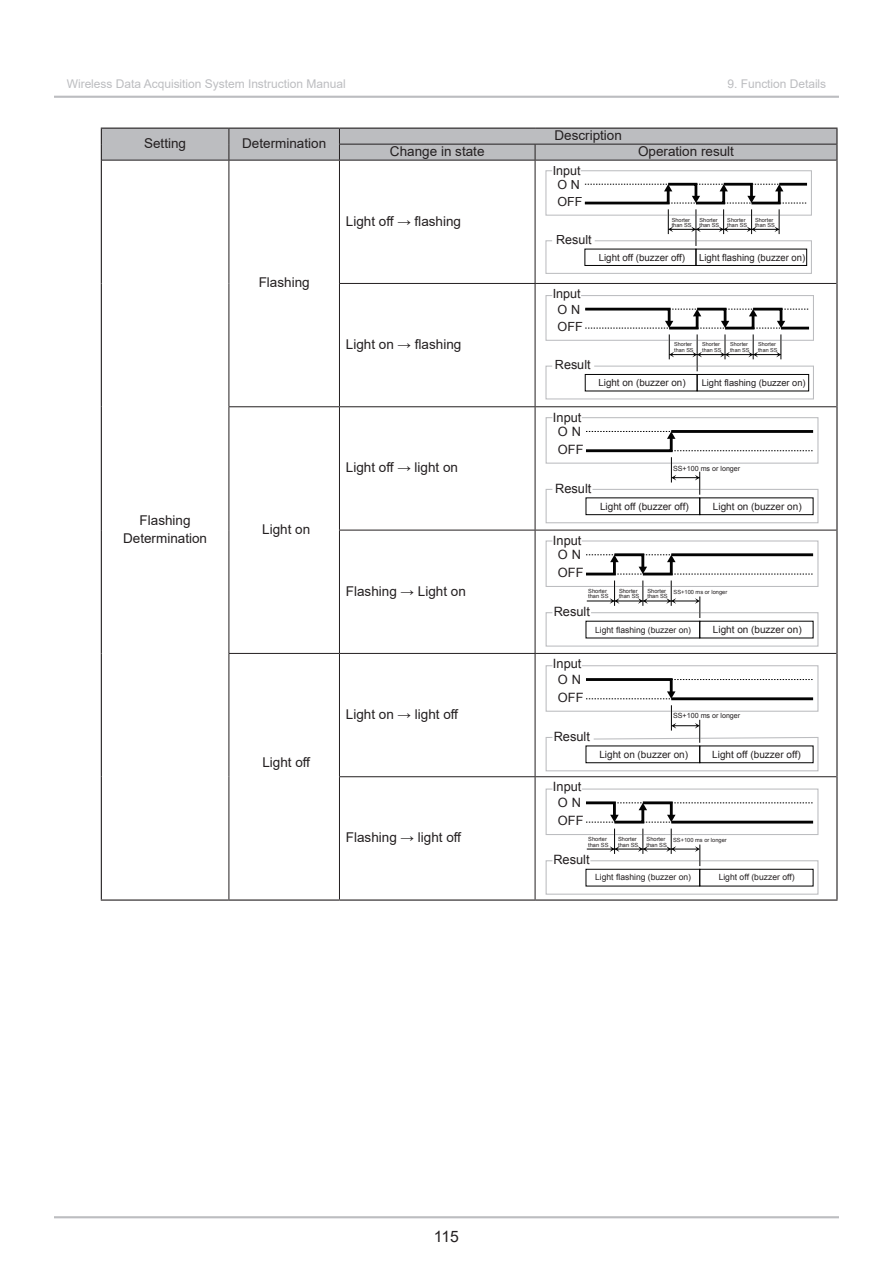
<style>
.page{position:relative;width:893px;height:1263px;background:#fff}
.page>*{position:absolute;margin:0;border:0;box-sizing:border-box;transform-origin:0 0}
.t1{font:15.75px "Arial";color:#231f20}
.表頭{font:13.5px/18px "Arial";color:#231f20;text-align:center}
.表中{font:13.5px "Arial";color:#231f20}
.t2{font:12.75px/17.9px "Arial";color:#231f20}
.t3{font:12.6px/15.8px "Arial";color:#231f20;text-align:center}
.t4{font:12.45px/14.2px "Arial";color:#231f20;text-align:center}
.t5{font:12px "Arial";color:#bcbdc0}
.t6{font:9.9px "Arial";color:#231f20}
.t7{font:9.75px "Arial";color:#231f20}
.t8{font:9.3px "Arial";color:#231f20}
.t9{font:8.55px "Arial";color:#231f20}
.t10{font:7.05px "Arial";color:#231f20}
.t11{font:5.7px/5.7px "Arial";color:#231f20}
.t12{font:5.55px/5.6px "Arial";color:#231f20}
.t13{font:5.4px/5.6px "Arial";color:#231f20}
</style>
<div class="page">
<hr style="left:54px;top:1216px;width:785px;height:2px;background:#bcbdc0">
<hr style="left:54px;top:96px;width:785px;height:2px;background:#bcbdc0">
<hr style="left:101px;top:899px;width:128px;height:2px;background:#231f20">
<hr style="left:229px;top:899px;width:110px;height:2px;background:#231f20">
<hr style="left:102px;top:160px;width:127px;height:1px;background:#231f20">
<hr style="left:229px;top:160px;width:110px;height:1px;background:#231f20">
<hr style="left:229px;top:160px;width:1px;height:123px;background:#231f20">
<hr style="left:229px;top:283px;width:1px;height:123px;background:#231f20">
<hr style="left:339px;top:160px;width:196px;height:1px;background:#231f20">
<hr style="left:339px;top:160px;width:1px;height:123px;background:#231f20">
<hr style="left:535px;top:160px;width:301px;height:1px;background:#231f20">
<hr style="left:535px;top:160px;width:1px;height:123px;background:#231f20">
<hr style="left:339px;top:283px;width:196px;height:1px;background:#231f20">
<hr style="left:339px;top:284px;width:1px;height:122px;background:#231f20">
<hr style="left:535px;top:283px;width:301px;height:1px;background:#231f20">
<hr style="left:535px;top:284px;width:1px;height:122px;background:#231f20">
<hr style="left:229px;top:406px;width:110px;height:1px;background:#231f20">
<hr style="left:229px;top:407px;width:1px;height:123px;background:#231f20">
<hr style="left:229px;top:530px;width:1px;height:123px;background:#231f20">
<hr style="left:339px;top:406px;width:196px;height:1px;background:#231f20">
<hr style="left:339px;top:407px;width:1px;height:123px;background:#231f20">
<hr style="left:535px;top:406px;width:301px;height:1px;background:#231f20">
<hr style="left:535px;top:407px;width:1px;height:123px;background:#231f20">
<hr style="left:339px;top:530px;width:196px;height:1px;background:#231f20">
<hr style="left:339px;top:530px;width:1px;height:123px;background:#231f20">
<hr style="left:535px;top:530px;width:301px;height:1px;background:#231f20">
<hr style="left:535px;top:530px;width:1px;height:123px;background:#231f20">
<hr style="left:229px;top:653px;width:110px;height:1px;background:#231f20">
<hr style="left:229px;top:654px;width:1px;height:123px;background:#231f20">
<hr style="left:229px;top:777px;width:1px;height:122px;background:#231f20">
<hr style="left:339px;top:653px;width:196px;height:1px;background:#231f20">
<hr style="left:339px;top:654px;width:1px;height:122px;background:#231f20">
<hr style="left:535px;top:653px;width:301px;height:1px;background:#231f20">
<hr style="left:535px;top:654px;width:1px;height:122px;background:#231f20">
<hr style="left:339px;top:776px;width:196px;height:1px;background:#231f20">
<hr style="left:339px;top:777px;width:1px;height:122px;background:#231f20">
<hr style="left:535px;top:776px;width:301px;height:1px;background:#231f20">
<hr style="left:535px;top:777px;width:1px;height:122px;background:#231f20">
<svg style="left:101px;top:128px;width:736px;height:32px;background:#b2b3b6"></svg>
<hr style="left:101px;top:160px;width:1px;height:123px;background:#231f20">
<hr style="left:101px;top:283px;width:1px;height:124px;background:#231f20">
<hr style="left:101px;top:407px;width:1px;height:123px;background:#231f20">
<hr style="left:101px;top:530px;width:1px;height:123px;background:#231f20">
<hr style="left:101px;top:653px;width:1px;height:124px;background:#231f20">
<hr style="left:101px;top:777px;width:1px;height:122px;background:#231f20">
<hr style="left:836px;top:160px;width:1px;height:123px;background:#231f20">
<hr style="left:836px;top:283px;width:1px;height:124px;background:#231f20">
<hr style="left:836px;top:407px;width:1px;height:123px;background:#231f20">
<hr style="left:836px;top:530px;width:1px;height:123px;background:#231f20">
<hr style="left:836px;top:653px;width:1px;height:124px;background:#231f20">
<hr style="left:836px;top:777px;width:1px;height:122px;background:#231f20">
<hr style="left:339px;top:899px;width:196px;height:2px;background:#231f20">
<hr style="left:535px;top:899px;width:302px;height:2px;background:#231f20">
<svg style="left:545px;top:240px;width:267px;height:34px"></svg>
<hr style="left:695px;top:209px;width:2px;height:37px;background:#fff">
<hr style="left:696px;top:209px;width:1px;height:37px;background:#030303">
<svg style="left:545px;top:170px;width:267px;height:64px"></svg>
<div style="left:585px;top:249px;width:111px;height:17px;border:1px solid #030303"></div>
<svg style="left:545px;top:365px;width:269px;height:35px"></svg>
<hr style="left:696px;top:334px;width:2px;height:37px;background:#fff">
<hr style="left:697px;top:334px;width:1px;height:37px;background:#030303">
<svg style="left:545px;top:295px;width:269px;height:64px"></svg>
<div style="left:585px;top:374px;width:112px;height:17px;border:1px solid #030303"></div>
<svg style="left:545px;top:417px;width:274px;height:107px"></svg>
<svg style="left:545px;top:540px;width:274px;height:107px"></svg>
<svg style="left:545px;top:665px;width:274px;height:107px"></svg>
<svg style="left:545px;top:788px;width:274px;height:107px"></svg>
<h3 class="t5" style="left:67px;top:75px;width:280px">Wireless Data Acquisition System Instruction Manual</h3>
<h3 class="t5" style="left:728px;top:75px;width:100px">9. Function Details</h3>
<p class="表頭" style="left:144px;top:134px;width:44px">Setting</p>
<p class="表頭" style="left:242px;top:134px;width:86px">Determination</p>
<p class="表頭" style="left:259px;top:274px;width:53px">Flashing</p>
<p class="表頭" style="left:123px;top:511px;width:86px">Flashing<br>Determination</p>
<p class="表中" style="left:262px;top:520px;width:50px">Light on</p>
<p class="表中" style="left:262px;top:753px;width:50px">Light off</p>
<p class="表頭" style="left:554px;top:126px;width:69px">Description</p>
<p class="表頭" style="left:390px;top:142px;width:96px">Change in state</p>
<p class="表頭" style="left:638px;top:142px;width:98px">Operation result</p>
<p class="t4" style="left:553px;top:163px;width:29px">Input<br>O N</p>
<p class="t4" style="left:557px;top:195px;width:27px">OFF</p>
<p class="表頭" style="left:346px;top:212px;width:117px">Light off → flashing</p>
<p class="t12" style="left:672px;top:217px;width:21px">Shorter than SS</p>
<p class="t12" style="left:699px;top:217px;width:21px">Shorter than SS</p>
<p class="t12" style="left:727px;top:217px;width:21px">Shorter than SS</p>
<p class="t12" style="left:755px;top:217px;width:21px">Shorter than SS</p>
<p class="t7" style="left:699px;top:251px;width:108px">Light flashing (buzzer on)</p>
<p class="t4" style="left:556px;top:233px;width:37px">Result</p>
<p class="t7" style="left:599px;top:251px;width:88px">Light off (buzzer off)</p>
<p class="t3" style="left:553px;top:286px;width:30px">Input<br>O N</p>
<p class="t3" style="left:558px;top:319px;width:27px">OFF</p>
<p class="表中" style="left:346px;top:335px;width:117px">Light on → flashing</p>
<p class="t3" style="left:555px;top:357px;width:37px">Result</p>
<p class="t13" style="left:674px;top:342px;width:21px">Shorter than SS</p>
<p class="t13" style="left:702px;top:342px;width:21px">Shorter than SS</p>
<p class="t13" style="left:730px;top:342px;width:21px">Shorter than SS</p>
<p class="t13" style="left:758px;top:342px;width:21px">Shorter than SS</p>
<p class="t8" style="left:702px;top:376px;width:105px">Light flashing (buzzer on)</p>
<p class="t7" style="left:598px;top:376px;width:89px">Light on (buzzer on)</p>
<p class="t2" style="left:553px;top:408px;width:30px">Input</p>
<p class="t2" style="left:558px;top:423px;width:27px">O N<br>OFF</p>
<p class="表中" style="left:346px;top:458px;width:114px">Light off → light on</p>
<p class="t10" style="left:673px;top:464px;width:69px">SS+100 ms or longer</p>
<p class="t2" style="left:555px;top:479px;width:38px">Result</p>
<p class="t6" style="left:600px;top:500px;width:90px">Light off (buzzer off)</p>
<p class="t6" style="left:713px;top:500px;width:90px">Light on (buzzer on)</p>
<p class="t2" style="left:553px;top:532px;width:30px">Input</p>
<p class="t2" style="left:558px;top:546px;width:25px">O N</p>
<p class="表中" style="left:346px;top:582px;width:122px">Flashing → Light on</p>
<p class="t2" style="left:558px;top:564px;width:27px">OFF</p>
<p class="t2" style="left:554px;top:603px;width:38px">Result</p>
<p class="t11" style="left:588px;top:588px;width:22px">Shorter than SS</p>
<p class="t11" style="left:647px;top:588px;width:22px">Shorter than SS</p>
<p class="t11" style="left:619px;top:588px;width:22px">Shorter than SS</p>
<p class="t11" style="left:674px;top:589px;width:55px">SS+100 ms or longer</p>
<p class="t9" style="left:595px;top:625px;width:97px">Light flashing (buzzer on)</p>
<p class="t6" style="left:713px;top:623px;width:90px">Light on (buzzer on)</p>
<p class="t2" style="left:553px;top:655px;width:30px">Input</p>
<p class="t2" style="left:558px;top:671px;width:27px">O N<br>OFF</p>
<p class="表中" style="left:346px;top:705px;width:114px">Light on → light off</p>
<p class="t10" style="left:673px;top:711px;width:69px">SS+100 ms or longer</p>
<p class="t2" style="left:554px;top:728px;width:38px">Result</p>
<p class="t6" style="left:599px;top:748px;width:90px">Light on (buzzer on)</p>
<p class="t6" style="left:712px;top:748px;width:90px">Light off (buzzer off)</p>
<p class="t2" style="left:553px;top:778px;width:30px">Input</p>
<p class="t2" style="left:558px;top:794px;width:25px">O N</p>
<p class="表中" style="left:346px;top:828px;width:117px">Flashing → light off</p>
<p class="t2" style="left:558px;top:812px;width:27px">OFF</p>
<p class="t2" style="left:553px;top:850px;width:38px">Result</p>
<p class="t11" style="left:588px;top:836px;width:22px">Shorter than SS</p>
<p class="t11" style="left:647px;top:836px;width:22px">Shorter than SS</p>
<p class="t11" style="left:618px;top:836px;width:22px">Shorter than SS</p>
<p class="t11" style="left:673px;top:837px;width:55px">SS+100 ms or longer</p>
<p class="t9" style="left:595px;top:871px;width:97px">Light flashing (buzzer on)</p>
<p class="t9" style="left:719px;top:871px;width:78px">Light off (buzzer off)</p>
<h1 class="t1" style="left:434px;top:1225px;width:27px">115</h1>
</div>
